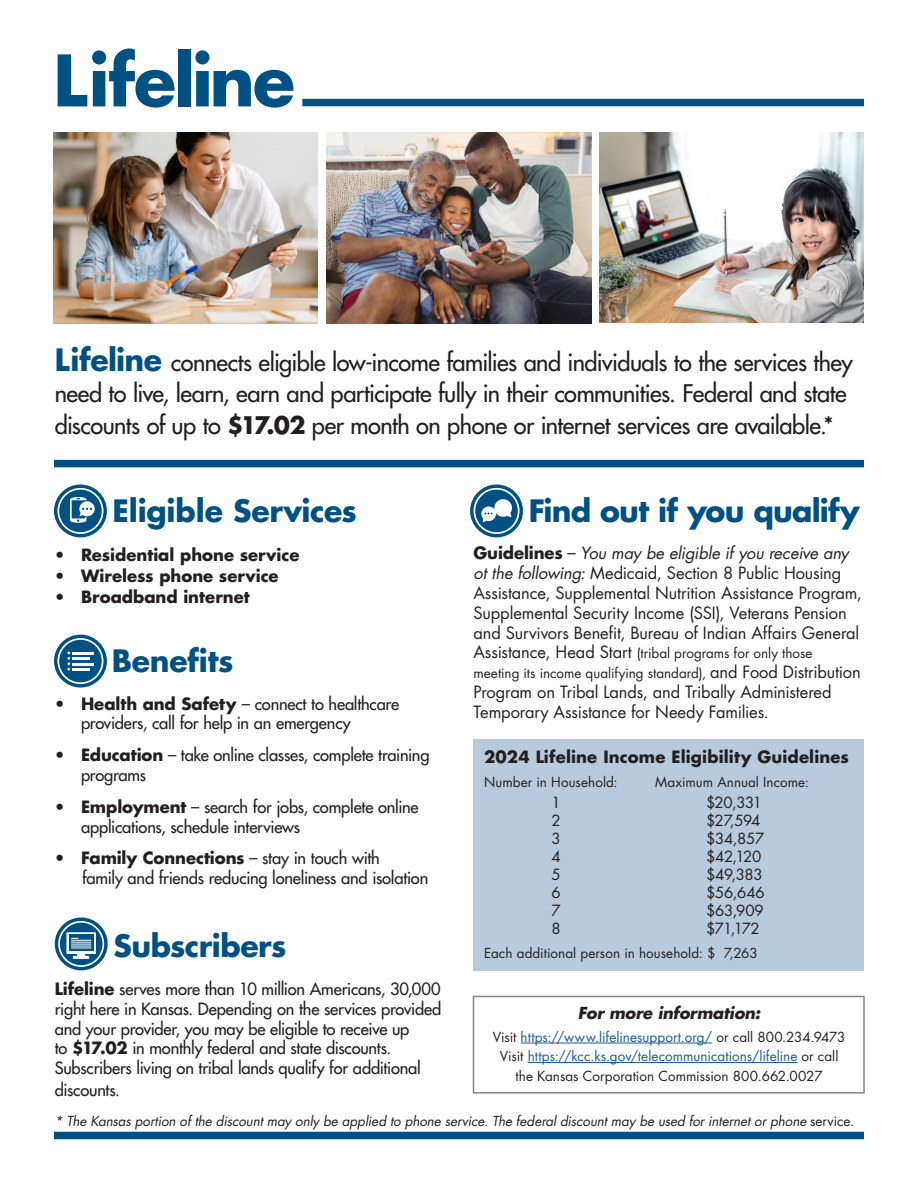
<style>
.page{position:relative;width:918px;height:1188px;background:#fff}
.page>*{position:absolute;margin:0;border:0;box-sizing:border-box;transform-origin:0 0}
.t1{font:700 69px "Futura Std";letter-spacing:-.03em;color:#005183}
.t2{font:700 30px "Futura Std";letter-spacing:-.02em;color:#005183}
.t3{font:500 23.7px/31.5px "Futura Std";letter-spacing:-.02em;color:#231f20}
.t4{font:500 16.5px/19.8px "Futura Std";letter-spacing:-.01em;color:#231f20}
.t5{font:16.5px/19.8px "Futura Std";letter-spacing:-.01em;color:#231f20}
.t6{font:700 16.5px "Futura Std";color:#231f20}
.t7{font:italic 700 16.2px "Futura Std";letter-spacing:-.01em;color:#231f20}
.t8{font:15px "Futura Std";letter-spacing:-.025em;color:#231f20}
.t9{font:13.5px/19.8px "Futura Std";color:#231f20}
.t10{font:italic 13.5px "Futura Std";letter-spacing:-.005em;color:#231f20}
.t11{font:13.5px "Futura Std";color:#175d9e}
.s1{font-weight:700;font-size:30px;color:#005183}
.s2{font-weight:700}
.s3{font-weight:500}
.s4{font-style:italic}
.s5{font-size:16.5px}
.s6{color:#231f20}
.s7{font-style:normal}
</style>
<div class="page">
<div style="left:473px;top:739px;width:391px;height:232px;background:#b8cbde"></div>
<div style="left:54px;top:460px;width:810px;height:7px;background:#005183"></div>
<svg style="left:54px;top:635px;width:53px;height:53px"></svg>
<svg style="left:57px;top:638px;width:46px;height:46px"></svg>
<svg style="left:470px;top:484px;width:53px;height:53px"></svg>
<svg style="left:474px;top:488px;width:46px;height:46px"></svg>
<svg style="left:55px;top:917px;width:53px;height:53px"></svg>
<svg style="left:58px;top:921px;width:46px;height:46px"></svg>
<svg style="left:54px;top:484px;width:53px;height:53px"></svg>
<svg style="left:57px;top:488px;width:46px;height:46px"></svg>
<div style="left:54px;top:1132px;width:810px;height:7px;background:#005183"></div>
<hr style="left:521px;top:1043px;width:191px;height:1px;background:#175d9e">
<hr style="left:528px;top:1062px;width:269px;height:1px;background:#175d9e">
<img style="left:327px;top:133px;width:264px;height:190px">
<img style="left:53px;top:133px;width:265px;height:190px">
<img style="left:599px;top:133px;width:265px;height:190px">
<div style="left:302px;top:99px;width:562px;height:7px;background:#005183"></div>
<p class="t1" style="left:53px;top:35px;width:243px">Lifeline</p>
<p class="t3" style="left:55px;top:347px;width:800px"><span class="s1">Lifeline</span> connects eligible low-income families and individuals to the services they need to live, learn, earn and participate fully in their communities. Federal and state discounts of up to <span class="s2">$17.02</span> per month on phone or internet services are available.*</p>
<p class="t2" style="left:529px;top:490px;width:333px">Find out if you qualify</p>
<p class="t5" style="left:473px;top:544px;width:390px"><span class="s2">Guidelines</span> <span class="s3">–</span> <span class="s4">You may be eligible if you receive any ot the following:</span> Medicaid, Section 8 Public Housing Assistance, Supplemental Nutrition Assistance Program, Supplemental Security Income (SSI), Veterans Pension and Survivors Benefit, Bureau of Indian Affairs General</p>
<p class="t9" style="left:473px;top:644px;width:389px"><span class="s5">Assistance, Head Start</span> (tribal programs for only those meeting its income qualifying standard), <span class="s5">and Food Distribution</span></p>
<p class="t5" style="left:473px;top:682px;width:360px">Program on Tribal Lands, and Tribally Administered<br>Temporary Assistance for Needy Families.</p>
<p class="t2" style="left:113px;top:490px;width:246px">Eligible Services</p>
<p class="t6" style="left:54px;top:543px;width:247px">• Residential phone service</p>
<p class="t6" style="left:54px;top:564px;width:226px">• Wireless phone service</p>
<p class="t6" style="left:54px;top:585px;width:197px">• Broadband internet</p>
<p class="t2" style="left:112px;top:641px;width:123px">Benefits</p>
<p class="t4" style="left:81px;top:694px;width:320px;text-indent:-27px"><span class="s2">• Health and Safety</span> – connect to healthcare providers, call for help in an emergency</p>
<p class="t4" style="left:81px;top:745px;width:350px;text-indent:-27px"><span class="s2">• Education</span> – take online classes, complete training programs</p>
<p class="t4" style="left:81px;top:797px;width:339px;text-indent:-27px"><span class="s2">• Employment</span> – search for jobs, complete online applications, schedule interviews</p>
<p class="t6" style="left:54px;top:847px;width:327px">• Family Connections <span class="s3">– stay in touch with</span></p>
<p class="t4" style="left:82px;top:868px;width:348px">family and friends reducing loneliness and isolation</p>
<p class="t6" style="left:484px;top:746px;width:366px">2024 Lifeline Income Eligibility Guidelines</p>
<p class="t9" style="left:484px;top:772px;width:135px">Number in Household:</p>
<p class="t9" style="left:655px;top:772px;width:155px">Maximum Annual Income:</p>
<p class="t8" style="left:552px;top:793px;width:11px">1</p>
<p class="t8" style="left:706px;top:793px;width:58px">$20,331</p>
<p class="t8" style="left:552px;top:811px;width:11px">2</p>
<p class="t8" style="left:706px;top:811px;width:56px">$27,594</p>
<p class="t8" style="left:552px;top:829px;width:11px">3</p>
<p class="t8" style="left:706px;top:829px;width:60px">$34,857</p>
<p class="t8" style="left:552px;top:847px;width:11px">4</p>
<p class="t8" style="left:706px;top:847px;width:57px">$42,120</p>
<p class="t8" style="left:552px;top:865px;width:11px">5</p>
<p class="t8" style="left:706px;top:865px;width:58px">$49,383</p>
<p class="t8" style="left:552px;top:883px;width:11px">6</p>
<p class="t8" style="left:706px;top:883px;width:60px">$56,646</p>
<p class="t8" style="left:552px;top:901px;width:11px">7</p>
<p class="t8" style="left:706px;top:901px;width:59px">$63,909</p>
<p class="t8" style="left:552px;top:919px;width:11px">8</p>
<p class="t8" style="left:706px;top:919px;width:55px">$71,172</p>
<p class="t9" style="left:484px;top:943px;width:275px">Each additional person in household: $ 7,263</p>
<p class="t2" style="left:113px;top:926px;width:175px">Subscribers</p>
<p class="t4" style="left:55px;top:979px;width:388px"><span class="s2">Lifeline</span> serves more than 10 million Americans, 30,000 right here in Kansas. Depending on the services provided and your provider, you may be eligible to receive up<br>to <span class="s2">$17.02</span> in monthly federal and state discounts.<br>Subscribers living on tribal lands qualify for additional</p>
<p class="t4" style="left:55px;top:1080px;width:67px">discounts.</p>
<p class="t7" style="left:578px;top:1002px;width:184px">For more information:</p>
<p class="t11" style="left:493px;top:1028px;width:354px"><span class="s6">Visit</span> https://www.lifelinesupport.org/ <span class="s6">or call 800.234.9473</span></p>
<p class="t11" style="left:500px;top:1048px;width:340px"><span class="s6">Visit</span> https://kcc.ks.gov/telecommunications/lifeline <span class="s6">or call</span></p>
<p class="t9" style="left:515px;top:1066px;width:309px">the Kansas Corporation Commission 800.662.0027</p>
<p class="t10" style="left:55px;top:1112px;width:801px">* The Kansas portion of the discount may only be applied to phone service. The federal discount may be used for internet or phone <span class="s7">service.</span></p>
</div>
